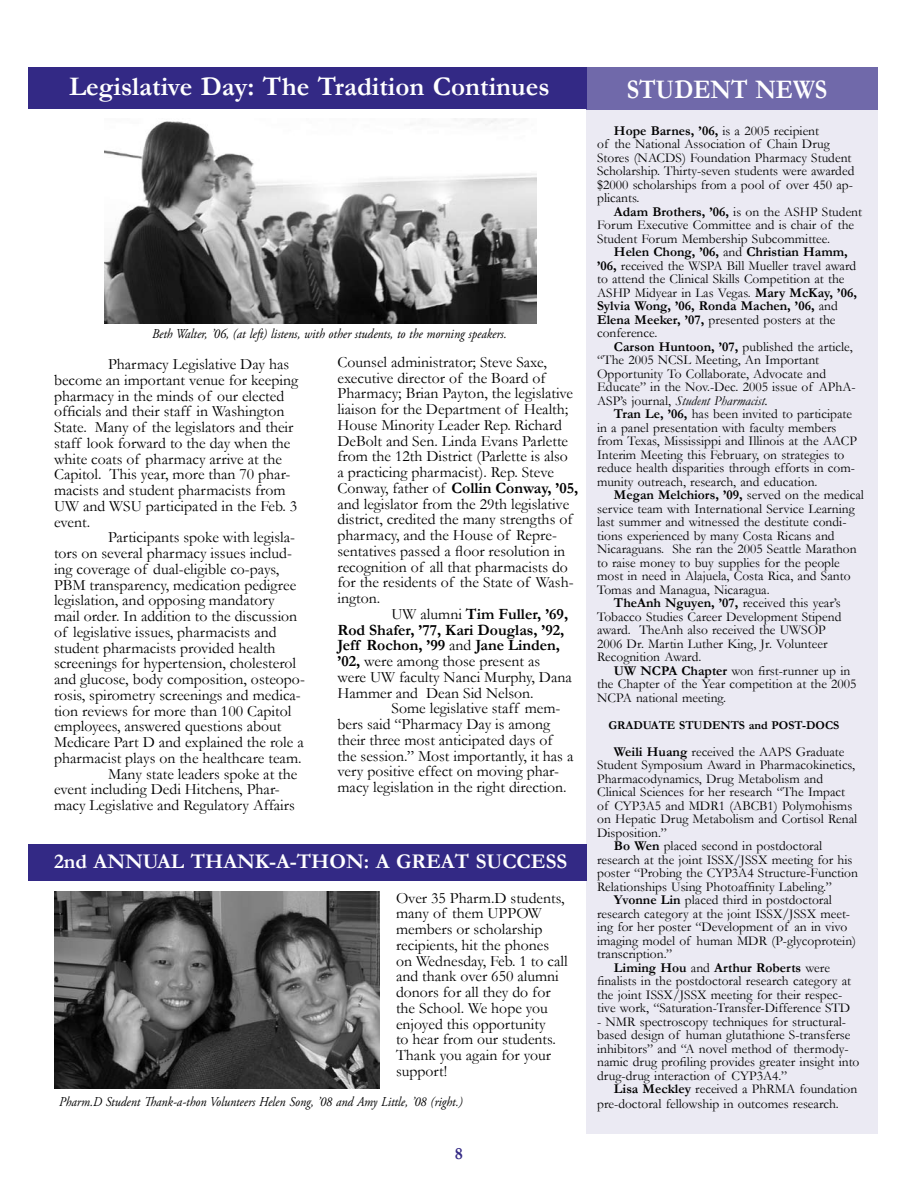
<style>
.page{position:relative;width:918px;height:1188px;background:#fff}
.page>*{position:absolute;margin:0;border:0;box-sizing:border-box;transform-origin:0 0}
.t1{font:700 27px "Garamond";color:#fff}
.t2{font:700 27px "Garamond";color:#fff;scale:.9 1}
.t3{font:700 21px "Garamond";color:#fff}
.t4{font:700 17.25px "Garamond";color:#332985}
.t5{font:15.75px/15.8px "Garamond";color:#000}
.t6{font:13.5px/13.5px "Garamond";color:#000}
.t7{font:italic 13.5px "Adobe Garamond Pro";color:#000;scale:.9 1}
.t8{font:700 13.5px "Garamond";color:#000}
.t9{font:700 12px "Garamond";color:#000}
.s1{font-weight:700}
.s2{font-style:italic}
.s3{font-weight:400}
</style>
<div class="page">
<div style="left:586px;top:110px;width:292px;height:1024px;background:#ebeaf3"></div>
<div style="left:586px;top:68px;width:292px;height:42px;background:#7069aa"></div>
<div style="left:28px;top:68px;width:558px;height:42px;background:#332985"></div>
<img style="left:104px;top:119px;width:432px;height:205px">
<div style="left:28px;top:844px;width:558px;height:37px;background:#332985"></div>
<img style="left:54px;top:892px;width:325px;height:196px">
<h1 class="t1" style="left:69px;top:68px;width:482px">Legislative Day: The Tradition Continues</h1>
<p class="t7" style="left:152px;top:325px;width:395px">Beth Walter, ’06, (at left) listens, with other students, to the morning speakers.</p>
<p class="t5" style="left:54px;top:356px;width:246px;text-indent:54px">Pharmacy Legislative Day has become an important venue for keeping pharmacy in the minds of our elected officials and their staff in Washington State. Many of the legislators and their staff look forward to the day when the white coats of pharmacy arrive at the Capitol. This year, more than 70 phar&shy;macists and student pharmacists from UW and WSU participated in the Feb. 3 event.</p>
<p class="t5" style="left:108px;top:529px;width:189px">Participants spoke with legisla-</p>
<p class="t5" style="left:54px;top:545px;width:240px">tors on several pharmacy issues includ-</p>
<p class="t5" style="left:54px;top:561px;width:227px">ing coverage of dual-eligible co-pays,</p>
<p class="t5" style="left:54px;top:576px;width:244px">PBM transparency, medication pedigree</p>
<p class="t5" style="left:54px;top:592px;width:222px">legislation, and opposing mandatory</p>
<p class="t5" style="left:54px;top:608px;width:245px">mail order. In addition to the discussion</p>
<p class="t5" style="left:54px;top:624px;width:224px">of legislative issues, pharmacists and</p>
<p class="t5" style="left:54px;top:639px;width:223px">student pharmacists provided health</p>
<p class="t5" style="left:54px;top:655px;width:244px">screenings for hypertension, cholesterol</p>
<p class="t5" style="left:54px;top:671px;width:252px">and glucose, body composition, osteopo-</p>
<p class="t5" style="left:54px;top:687px;width:248px">rosis, spirometry screenings and medica-</p>
<p class="t5" style="left:54px;top:702px;width:239px">tion reviews for more than 100 Capitol</p>
<p class="t5" style="left:54px;top:718px;width:229px">employees, answered questions about</p>
<p class="t5" style="left:54px;top:734px;width:251px">Medicare Part D and explained the role a</p>
<p class="t5" style="left:54px;top:750px;width:249px">pharmacist plays on the healthcare team.</p>
<p class="t5" style="left:108px;top:765px;width:191px">Many state leaders spoke at the</p>
<p class="t5" style="left:54px;top:781px;width:227px">event including Dedi Hitchens, Phar-</p>
<p class="t5" style="left:54px;top:797px;width:242px">macy Legislative and Regulatory Affairs</p>
<p class="t5" style="left:338px;top:354px;width:242px">Counsel administrator; Steve Saxe, executive director of the Board of Pharmacy; Brian Payton, the legislative liaison for the Department of Health; House Minority Leader Rep. Richard DeBolt and Sen. Linda Evans Parlette from the 12th District (Parlette is also<br>a practicing pharmacist). Rep. Steve Conway, father of <span class="s1">Collin Conway, ’05, </span>and legislator from the 29th legislative district, credited the many strengths of pharmacy, and the House of Repre&shy;sentatives passed a floor resolution in recognition of all that pharmacists do for the residents of the State of Wash&shy;ington.</p>
<p class="t5" style="left:338px;top:606px;width:236px;text-indent:54px">UW alumni <span class="s1">Tim Fuller, ’69,<br>Rod Shafer, ’77, Kari Douglas, ’92,<br>Jeff Rochon, ’99</span> and <span class="s1">Jane Linden, ’02,</span> were among those present as were UW faculty Nanci Murphy, Dana<br>Hammer and Dean Sid Nelson.</p>
<p class="t5" style="left:338px;top:700px;width:237px;text-indent:54px">Some legislative staff mem&shy;bers said “Pharmacy Day is among their three most anticipated days of the session.” Most importantly, it has a very positive effect on moving phar&shy;macy legislation in the right direction.</p>
<h2 class="t3" style="left:54px;top:847px;width:57px">2nd ANN</h2>
<h2 class="t3" style="left:143px;top:847px;width:65px">UAL THAN</h2>
<h2 class="t3" style="left:255px;top:847px;width:60px">K-A-THON</h2>
<h2 class="t3" style="left:364px;top:847px;width:205px">: A GREAT SUCCESS</h2>
<p class="t5" style="left:396px;top:889px;width:173px">Over 35 Pharm.D students, many of them UPPOW members or scholarship recipients, hit the phones on Wednesday, Feb. 1 to call and thank over 650 alumni donors for all they do for the School. We hope you enjoyed this opportunity<br>to hear from our students.<br>Thank you again for your support!</p>
<p class="t7" style="left:59px;top:1093px;width:450px">Pharm.D Student Thank-a-thon Volunteers Helen Song, ’08 and Amy Little, ’08 (right.)</p>
<p class="t4" style="left:455px;top:1142px;width:10px">8</p>
<h1 class="t2" style="left:627px;top:71px;width:224px">STUDENT NEWS</h1>
<p class="t6" style="left:597px;top:124px;width:267px"><span class="s1">Hope Barnes, ’06,</span> is a 2005 recipient<br>of the National Association of Chain Drug Stores (NACDS) Foundation Pharmacy Student Scholarship. Thirty-seven students were awarded $2000 scholarships from a pool of over 450 ap&shy;plicants.<br><span class="s1">Adam Brothers, ’06,</span> is on the ASHP Student Forum Executive Committee and is chair of the Student Forum Membership Subcommittee.<br><span class="s1">Helen Chong, ’06,</span> and <span class="s1">Christian Hamm, ’06,</span> received the WSPA Bill Mueller travel award to attend the Clinical Skills Competition at the ASHP Midyear in Las Vegas. <span class="s1">Mary McKay, ’06, Sylvia Wong, ’06, Ronda Machen, ’06,</span> and <span class="s1">Elena Meeker, ’07,</span> presented posters at the conference.<br><span class="s1">Carson Huntoon, ’07,</span> published the article, “The 2005 NCSL Meeting, An Important Opportunity To Collaborate, Advocate and Educate” in the Nov.-Dec. 2005 issue of APhA-ASP’s journal, <span class="s2">Student Pharmacist.<br></span><span class="s1">Tran Le, ’06,</span> has been invited to participate in a panel presentation with faculty members from Texas, Mississippi and Illinois at the AACP Interim Meeting this February, on strategies to reduce health disparities through efforts in com&shy;munity outreach, research, and education.</p>
<p class="t6" style="left:597px;top:488px;width:268px;text-indent:17px"><span class="s1">Megan Melchiors, ’09,</span> served on the medical service team with International Service Learning last summer and witnessed the destitute condi&shy;tions experienced by many Costa Ricans and Nicaraguans. She ran the 2005 Seattle Marathon to raise money to buy supplies for the people most in need in Alajuela, Costa Rica, and Santo Tomas and Managua, Nicaragua.<br><span class="s1">TheAnh Nguyen, ’07,</span> received this year’s Tobacco Studies Career Development Stipend award. TheAnh also received the UWSOP<br>2006 Dr. Martin Luther King, Jr. Volunteer Recognition Award.</p>
<p class="t6" style="left:597px;top:664px;width:261px;text-indent:17px"><span class="s1">UW NCPA Chapter</span> won first-runner up in the Chapter of the Year competition at the 2005<br>NCPA national meeting.</p>
<p class="t9" style="left:608px;top:717px;width:232px">GRADUATE STUDENTS and POST-DOCS</p>
<p class="t6" style="left:614px;top:745px;width:232px"><span class="s1">Weili Huang</span> received the AAPS Graduate</p>
<p class="t6" style="left:597px;top:758px;width:259px">Student Symposium Award in Pharmacokinetics,</p>
<p class="t6" style="left:597px;top:772px;width:228px">Pharmacodynamics, Drug Metabolism and</p>
<p class="t6" style="left:597px;top:785px;width:250px">Clinical Sciences for her research “The Impact</p>
<p class="t6" style="left:597px;top:799px;width:257px">of CYP3A5 and MDR1 (ABCB1) Polymohisms</p>
<p class="t6" style="left:597px;top:812px;width:262px">on Hepatic Drug Metabolism and Cortisol Renal</p>
<p class="t6" style="left:597px;top:826px;width:71px">Disposition.”</p>
<p class="t6" style="left:601px;top:839px;width:222px"><span class="s1">B o Wen</span> placed second in postdoctoral</p>
<p class="t6" style="left:597px;top:853px;width:257px">research at the joint ISSX/JSSX meeting for his</p>
<p class="t6" style="left:597px;top:866px;width:262px">poster “Probing the CYP3A4 Structure-Function</p>
<p class="t6" style="left:597px;top:880px;width:236px">Relationships Using Photoaffinity Labeling.”</p>
<p class="t6" style="left:597px;top:893px;width:236px"><span class="s1">Yvonne Lin</span> placed third in postdoctoral</p>
<p class="t6" style="left:597px;top:907px;width:255px">research category at the joint ISSX/JSSX meet-</p>
<p class="t6" style="left:597px;top:920px;width:252px">ing for her poster “Development of an in vivo</p>
<p class="t6" style="left:597px;top:934px;width:261px">imaging model of human MDR (P-glycoprotein)</p>
<p class="t6" style="left:597px;top:947px;width:77px">transcription.”</p>
<p class="t8" style="left:614px;top:959px;width:218px">Liming Hou <span class="s3">and</span> Arthur Roberts <span class="s3">were</span></p>
<p class="t6" style="left:597px;top:974px;width:256px">finalists in the postdoctoral research category at</p>
<p class="t6" style="left:597px;top:988px;width:247px">the joint ISSX/JSSX meeting for their respec-</p>
<p class="t6" style="left:597px;top:1001px;width:255px">tive work, “Saturation-Transfer-Difference STD</p>
<p class="t6" style="left:597px;top:1015px;width:264px">- NMR spectroscopy techniques for structural&shy;based design of human glutathione S-transferse inhibitors” and “A novel method of thermody&shy;namic drug profiling provides greater insight into drug-drug interaction of CYP3A4.”</p>
<p class="t6" style="left:597px;top:1081px;width:262px;line-height:15px;text-indent:17px"><span class="s1">Lisa Meckley</span> received a PhRMA foundation pre-doctoral fellowship in outcomes research.</p>
</div>
